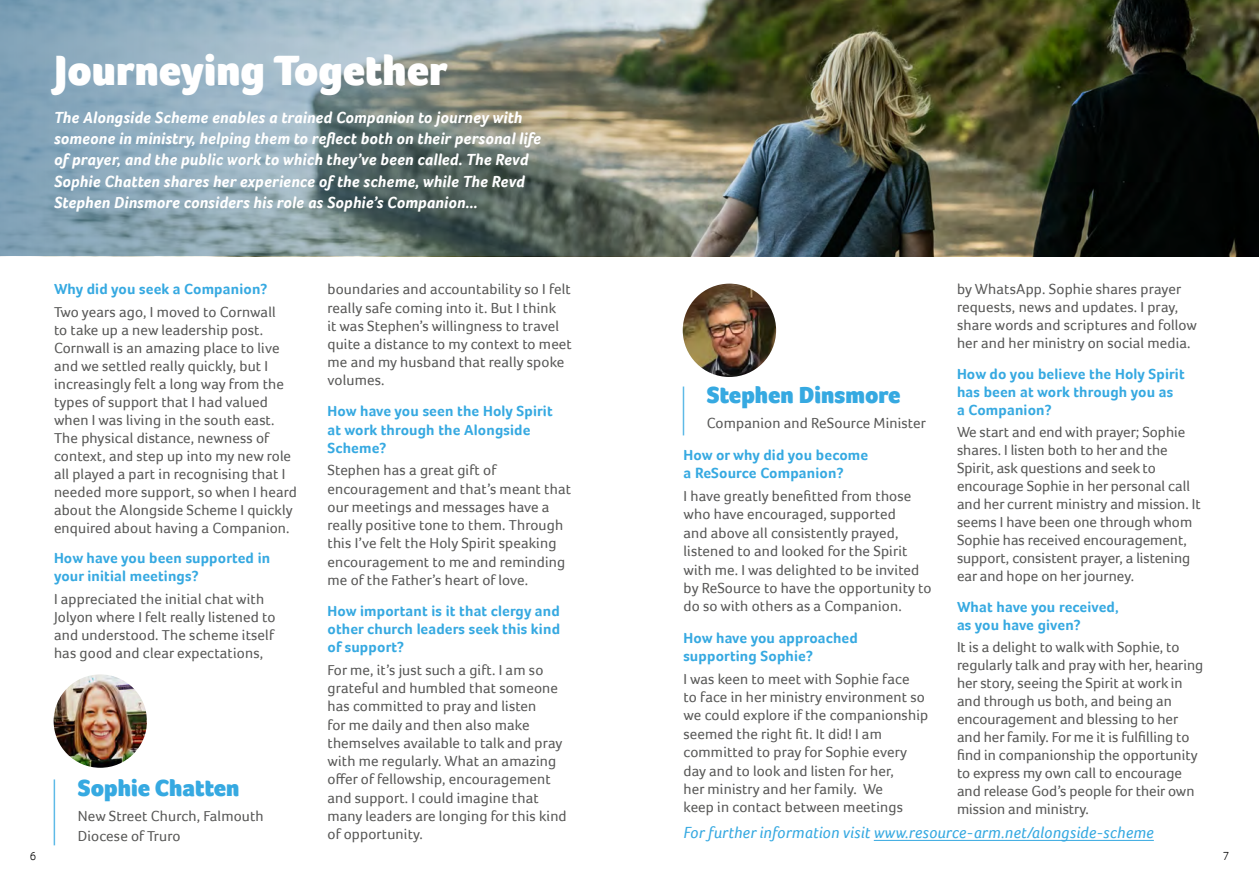
<style>
.page{position:relative;width:1259px;height:893px;background:#fff}
.page>*{position:absolute;margin:0;border:0;box-sizing:border-box;transform-origin:0 0}
.t1{font:900 43.5px "Foco";color:#fff}
.t2{font:900 24px "Foco";color:#36a9e1}
.t3{font:italic 700 16.5px/21px "Foco";letter-spacing:.01em;color:#fff}
.t4{font:italic 16.5px "Foco";letter-spacing:.01em;color:#36a9e1}
.t5{font:15px/18px "Foco";letter-spacing:.01em;color:#575756}
.t6{font:700 15px/18px "Foco";letter-spacing:.01em;color:#36a9e1}
.t7{font:300 12px "Foco";color:#000}
</style>
<div class="page">
<img style="left:782px;top:0;width:477px;height:256px">
<img style="left:0;top:0;width:782px;height:256px">
<hr style="left:54px;top:779px;width:1px;height:66px;background:#36a9e1">
<img style="left:54px;top:674px;width:93px;height:94px;border-radius:47px">
<hr style="left:683px;top:387px;width:1px;height:48px;background:#36a9e1">
<img style="left:683px;top:284px;width:93px;height:93px;border-radius:47px">
<hr style="left:874px;top:840px;width:279px;height:1px;background:#36a9e1">
<h1 class="t1" style="left:54px;top:45px;width:395px">Journeying Together</h1>
<p class="t3" style="left:54px;top:107px;width:489px">The Alongside Scheme enables a trained Companion to journey with someone in ministry, helping them to reflect both on their personal life of prayer, and the public work to which they’ve been called. The Revd Sophie Chatten shares her experience of the scheme, while The Revd Stephen Dinsmore considers his role as Sophie’s Companion...</p>
<p class="t6" style="left:54px;top:280px;width:215px">Why did you seek a Companion?</p>
<p class="t5" style="left:54px;top:302px;width:244px">Two years ago, I moved to Cornwall<br>to take up a new leadership post.<br>Cornwall is an amazing place to live and we settled really quickly, but I increasingly felt a long way from the types of support that I had valued when I was living in the south east.<br>The physical distance, newness of context, and step up into my new role all played a part in recognising that I needed more support, so when I heard about the Alongside Scheme I quickly enquired about having a Companion.</p>
<p class="t6" style="left:54px;top:549px;width:218px">How have you been supported in your initial meetings?</p>
<p class="t5" style="left:54px;top:589px;width:223px">I appreciated the initial chat with Jolyon where I felt really listened to and understood. The scheme itself has good and clear expectations,</p>
<h2 class="t2" style="left:78px;top:774px;width:163px">Sophie Chatten</h2>
<p class="t5" style="left:78px;top:806px;width:187px;line-height:19.5px">New Street Church, Falmouth<br>Diocese of Truro</p>
<p class="t5" style="left:327px;top:280px;width:246px">boundaries and accountability so I felt really safe coming into it. But I think<br>it was Stephen’s willingness to travel quite a distance to my context to meet me and my husband that really spoke volumes.</p>
<p class="t6" style="left:327px;top:402px;width:227px">How have you seen the Holy Spirit at work through the Alongside<br>Scheme?</p>
<p class="t5" style="left:327px;top:461px;width:245px">Stephen has a great gift of encouragement and that’s meant that our meetings and messages have a really positive tone to them. Through this I’ve felt the Holy Spirit speaking encouragement to me and reminding me of the Father’s heart of love.</p>
<p class="t6" style="left:327px;top:601px;width:234px;text-align:justify">How important is it that clergy and other church leaders seek this kind of support?</p>
<p class="t5" style="left:327px;top:660px;width:241px">For me, it’s just such a gift. I am so grateful and humbled that someone has committed to pray and listen<br>for me daily and then also make themselves available to talk and pray with me regularly. What an amazing offer of fellowship, encouragement and support. I could imagine that many leaders are longing for this kind of opportunity.</p>
<h2 class="t2" style="left:707px;top:381px;width:195px">Stephen Dinsmore</h2>
<p class="t5" style="left:707px;top:414px;width:220px">Companion and ReSource Minister</p>
<p class="t6" style="left:683px;top:446px;width:186px;line-height:18.5px">How or why did you become a ReSource Companion?</p>
<p class="t5" style="left:683px;top:487px;width:249px;line-height:18.5px">I have greatly benefitted from those who have encouraged, supported<br>and above all consistently prayed, listened to and looked for the Spirit with me. I was delighted to be invited by ReSource to have the opportunity to do so with others as a Companion.</p>
<p class="t6" style="left:683px;top:628px;width:176px;line-height:18.5px">How have you approached supporting Sophie?</p>
<p class="t5" style="left:683px;top:669px;width:246px;line-height:18.5px">I was keen to meet with Sophie face<br>to face in her ministry environment so we could explore if the companionship seemed the right fit. It did! I am committed to pray for Sophie every day and to look and listen for her,<br>her ministry and her family. We<br>keep in contact between meetings</p>
<p class="t5" style="left:957px;top:280px;width:241px">by WhatsApp. Sophie shares prayer requests, news and updates. I pray, share words and scriptures and follow her and her ministry on social media.</p>
<p class="t6" style="left:957px;top:365px;width:229px">How do you believe the Holy Spirit has been at work through you as a Companion?</p>
<p class="t5" style="left:957px;top:423px;width:245px">We start and end with prayer; Sophie shares. I listen both to her and the Spirit, ask questions and seek to encourage Sophie in her personal call and her current ministry and mission. It seems I have been one through whom Sophie has received encouragement, support, consistent prayer, a listening ear and hope on her journey.</p>
<p class="t6" style="left:957px;top:598px;width:163px">What have you received, as you have given?</p>
<p class="t5" style="left:957px;top:638px;width:248px">It is a delight to walk with Sophie, to regularly talk and pray with her, hearing her story, seeing the Spirit at work in and through us both, and being an encouragement and blessing to her and her family. For me it is fulfilling to find in companionship the opportunity to express my own call to encourage and release God’s people for their own mission and ministry.</p>
<p class="t4" style="left:683px;top:823px;width:472px">For further information visit www.resource-arm.net/alongside-scheme</p>
<p class="t7" style="left:30px;top:849px;width:8px">6</p>
<p class="t7" style="left:1222px;top:849px;width:8px">7</p>
</div>
